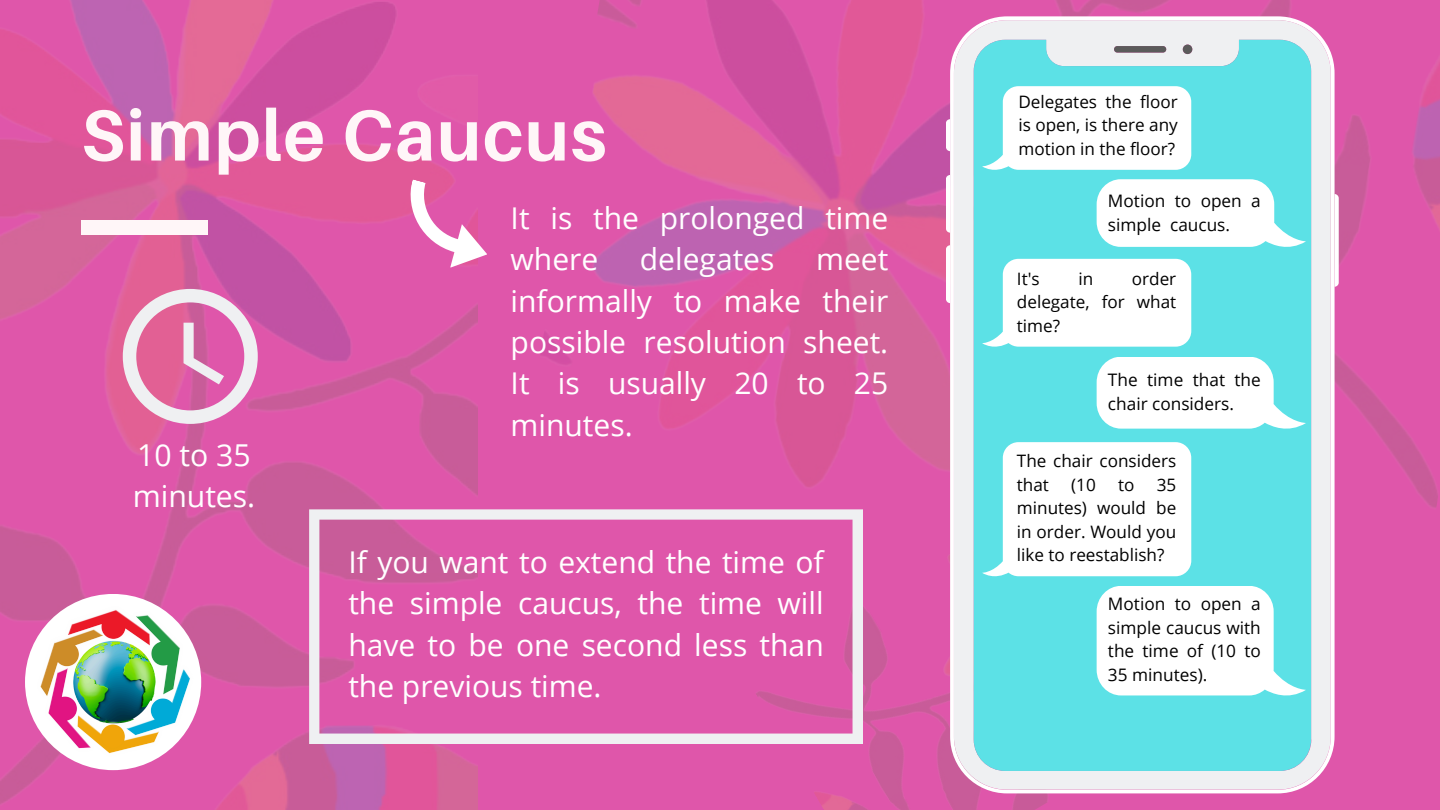
<style>
.page{position:relative;width:1440px;height:810px;background:#df56aa}
.page>*{position:absolute;margin:0;border:0;box-sizing:border-box;transform-origin:0 0}
.t1{font:700 72px "Aileron";letter-spacing:.02em;color:#fff6f8}
.t2{font:30.2px/41.5px "Open Sans";color:#fff}
.t3{font:30px/41.3px "Open Sans";color:#fff;text-align:justify}
.t4{font:17.2px/23.7px "Open Sans";color:#000}
.t5{font:17.1px/23.5px "Open Sans";color:#000;text-align:justify}
</style>
<div class="page">
<img style="left:0;top:0;width:478px;height:810px">
<img style="left:814px;top:607px;width:444px;height:203px">
<img style="left:541px;top:0;width:899px;height:563px">
<div style="left:81px;top:220px;width:127px;height:15px;background:#fff6f8"></div>
<svg style="left:946px;top:119px;width:4px;height:32px"></svg>
<svg style="left:946px;top:175px;width:4px;height:58px"></svg>
<svg style="left:946px;top:245px;width:4px;height:58px"></svg>
<svg style="left:1335px;top:194px;width:4px;height:93px"></svg>
<svg style="left:950px;top:16px;width:385px;height:777px;fill:#5ce1e6"></svg>
<svg style="left:982px;top:86px;width:209px;height:84px"></svg>
<svg style="left:982px;top:259px;width:209px;height:88px"></svg>
<svg style="left:1097px;top:179px;width:209px;height:68px"></svg>
<svg style="left:1097px;top:357px;width:209px;height:72px"></svg>
<svg style="left:982px;top:442px;width:209px;height:135px"></svg>
<svg style="left:1097px;top:586px;width:209px;height:109px"></svg>
<svg style="left:393px;top:179px;width:94px;height:97px"></svg>
<svg style="left:123px;top:289px;width:135px;height:135px"></svg>
<svg style="left:309px;top:509px;width:554px;height:235px"></svg>
<div style="left:25px;top:594px;width:176px;height:176px;background:#fff;border-radius:50%"></div>
<img style="left:5px;top:600px;width:220px;height:156px">
<p class="t1" style="left:81px;top:91px;width:527px">Simple Caucus</p>
<p class="t3" style="left:511px;top:197px;width:379px">It is the prolonged time where</p>
<p class="t3" style="left:640px;top:238px;width:136px">delegates</p>
<p class="t3" style="left:511px;top:238px;width:379px;text-indent:305px">meet informally to make their possible resolution sheet.<br>It is usually 20 to 25 minutes.</p>
<h2 class="t2" style="left:133px;top:433px;width:124px">10 to 35 minutes.</h2>
<h2 class="t3" style="left:348px;top:541px;width:477px">If you want to extend the time of the simple caucus, the time will have to be one second less than the previous time.</h2>
<p class="t5" style="left:1018px;top:89px;width:161px">Delegates the floor is open, is there any motion in the floor?</p>
<p class="t4" style="left:1108px;top:188px;width:154px">Motion to open a simple caucus.</p>
<h1 class="t5" style="left:1017px;top:266px;width:161px;text-indent:115px">order delegate, for what time?</h1>
<h1 class="t5" style="left:1017px;top:266px;width:24px">It's</h1>
<h1 class="t5" style="left:1078px;top:266px;width:16px">in</h1>
<p class="t4" style="left:1108px;top:368px;width:154px">The time that the chair considers.</p>
<h2 class="t5" style="left:1017px;top:449px;width:161px">The chair considers that</h2>
<h2 class="t5" style="left:1071px;top:472px;width:26px">(10</h2>
<h2 class="t5" style="left:1118px;top:472px;width:18px">to</h2>
<h2 class="t5" style="left:1017px;top:472px;width:161px;text-indent:140px">35 minutes) would be in order. Would you like to reestablish?</h2>
<p class="t4" style="left:1108px;top:591px;width:154px;text-align:justify">Motion to open a simple caucus with the time of (10 to 35 minutes).</p>
</div>
